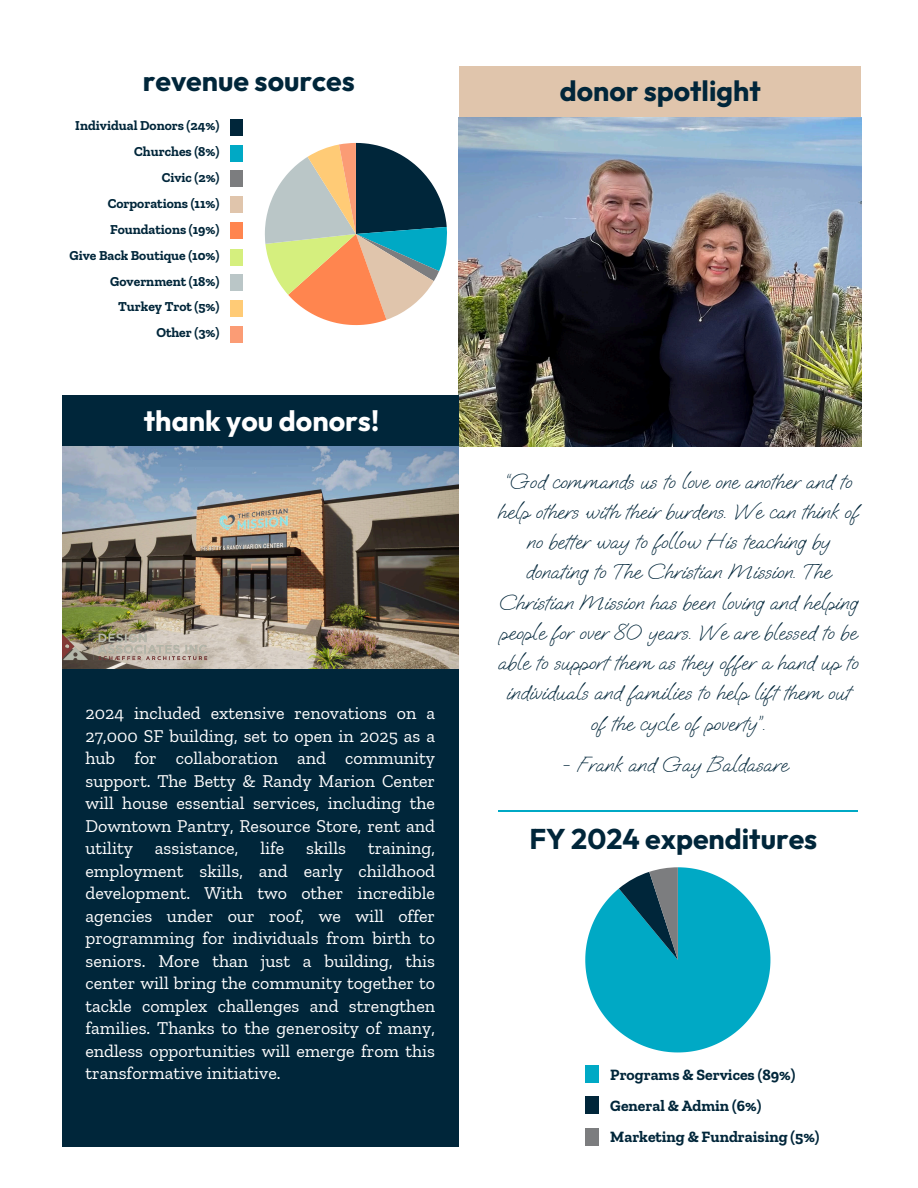
<style>
.page{position:relative;width:918px;height:1188px;background:#fff}
.page>*{position:absolute;margin:0;border:0;box-sizing:border-box;transform-origin:0 0}
.t1{font:700 28.65px "Outfit";color:#fff}
.t2{font:700 28.5px "Outfit";color:#00263a}
.t3{font:21.75px/30.3px "Oooh Baby";color:#00263a;text-align:center}
.t4{font:18px/22.5px "Zilla Slab";color:#fff;text-align:justify}
.t5{font:700 15.75px "Zilla Slab";color:#00263a}
.t6{font:700 13.65px "Zilla Slab";color:#00263a}
.t7{font:700 13.5px "Zilla Slab";color:#00263a}
</style>
<div class="page">
<div style="left:459px;top:66px;width:402px;height:51px;background:#e0c5ac"></div>
<svg style="left:265px;top:143px;width:182px;height:182px"></svg>
<img style="left:458px;top:117px;width:403px;height:330px">
<div style="left:62px;top:395px;width:396px;height:52px;background:#00263a"></div>
<div style="left:62px;top:643px;width:396px;height:503px;background:#00263a"></div>
<img style="left:62px;top:446px;width:396px;height:223px">
<hr style="left:498px;top:810px;width:360px;height:2px;background:#00a9c5">
<svg style="left:585px;top:867px;width:185px;height:185px"></svg>
<div style="left:585px;top:1065px;width:13px;height:18px;background:#00a9c5"></div>
<div style="left:585px;top:1128px;width:13px;height:18px;background:#7c7d7f"></div>
<div style="left:585px;top:1096px;width:13px;height:18px;background:#00263a"></div>
<div style="left:230px;top:120px;width:12px;height:16px;background:#00263a"></div>
<div style="left:230px;top:146px;width:12px;height:16px;background:#00a9c5"></div>
<div style="left:230px;top:171px;width:12px;height:16px;background:#7c7d7f"></div>
<div style="left:230px;top:197px;width:12px;height:16px;background:#e0c5ac"></div>
<div style="left:230px;top:223px;width:12px;height:16px;background:#ff854f"></div>
<div style="left:230px;top:249px;width:12px;height:16px;background:#d5ef7e"></div>
<div style="left:230px;top:274px;width:12px;height:16px;background:#bac6c7"></div>
<div style="left:230px;top:300px;width:12px;height:16px;background:#ffcb76"></div>
<div style="left:230px;top:326px;width:12px;height:16px;background:#fb9c75"></div>
<h1 class="t2" style="left:143px;top:63px;width:214px">revenue sources</h1>
<p class="t2" style="left:560px;top:73px;width:203px">donor spotlight</p>
<p class="t6" style="left:75px;top:117px;width:146px">Individual Donors (24%)</p>
<p class="t6" style="left:134px;top:143px;width:87px">Churches (8%)</p>
<p class="t7" style="left:162px;top:169px;width:59px">Civic (2%)</p>
<p class="t6" style="left:108px;top:195px;width:113px">Corporations (11%)</p>
<h1 class="t6" style="left:110px;top:221px;width:111px">Foundations (19%)</h1>
<p class="t6" style="left:69px;top:247px;width:152px">Give Back Boutique (10%)</p>
<h2 class="t6" style="left:110px;top:273px;width:111px">Government (18%)</h2>
<h2 class="t6" style="left:118px;top:299px;width:103px">Turkey Trot (5%)</h2>
<p class="t6" style="left:156px;top:324px;width:65px">Other (3%)</p>
<p class="t1" style="left:144px;top:402px;width:237px">thank you donors!</p>
<h3 class="t4" style="left:85px;top:702px;width:351px">2024 included extensive renovations on a 27,000 SF building, set to open in 2025 as a hub for collaboration and community support. The Betty &amp; Randy Marion Center will house essential services, including the Downtown Pantry, Resource Store, rent and utility assistance, life skills training, employment skills, and early childhood development. With two other incredible agencies under our roof, we will offer programming for individuals from birth to seniors. More than just a building, this center will bring the community together to tackle complex challenges and strengthen families. Thanks to the generosity of many, endless opportunities will emerge from this transformative initiative.</h3>
<h1 class="t3" style="left:497px;top:466px;width:363px">“God commands us to love one another and to help others with their burdens. We can think of no better way to follow His teaching by donating to The Christian Mission. The Christian Mission has been loving and helping people for over 80 years. We are blessed to be able to support them as they offer a hand up to individuals and families to help lift them out of the cycle of poverty”.</h1>
<p class="t3" style="left:562px;top:750px;width:227px">- Frank and Gay Baldasare</p>
<p class="t2" style="left:529px;top:821px;width:289px">FY 2024 expenditures</p>
<p class="t5" style="left:610px;top:1065px;width:186px">Programs &amp; Services (89%)</p>
<p class="t5" style="left:610px;top:1096px;width:152px">General &amp; Admin (6%)</p>
<p class="t5" style="left:610px;top:1127px;width:211px">Marketing &amp; Fundraising (5%)</p>
</div>
